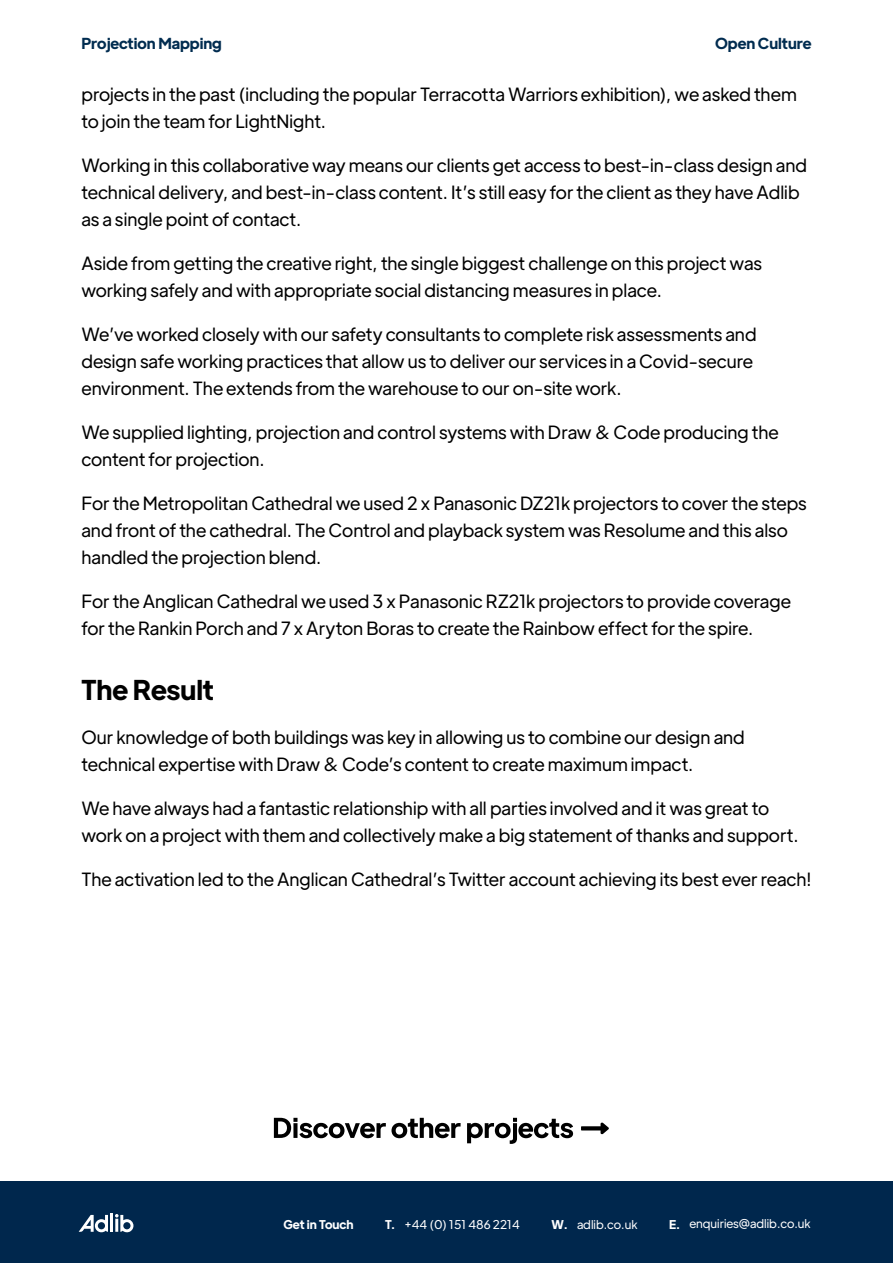
<style>
.page{position:relative;width:893px;height:1263px;background:#fff}
.page>*{position:absolute;margin:0;border:0;box-sizing:border-box;transform-origin:0 0}
.t1{font:700 27px "Plus Jakarta Display";letter-spacing:-.005em;color:#000}
.t2{font:18px/27px "Plus Jakarta Display";color:#000}
.t3{font:700 15px "Plus Jakarta Display";color:#002c50}
.t4{font:12px "Plus Jakarta Display";color:#fff}
.t5{font:700 12px "Plus Jakarta Display";color:#fff}
.s1{font-weight:700}
</style>
<div class="page">
<div style="left:0;top:1181px;width:893px;height:82px;background:#00274d"></div>
<hr style="left:110px;top:1213px;width:3px;height:19px;background:#fff">
<svg style="left:115px;top:1214px;width:18px;height:19px"></svg>
<svg style="left:79px;top:1215px;width:29px;height:18px"></svg>
<svg style="left:274px;top:1118px;width:299px;height:26px"></svg>
<svg style="left:581px;top:1122px;width:28px;height:12px"></svg>
<p class="t3" style="left:81px;top:33px;width:142px">Projection Mapping</p>
<p class="t3" style="left:715px;top:33px;width:98px">Open Culture</p>
<p class="t2" style="left:81px;top:80px;width:717px">projects in the past (including the popular Terracotta Warriors exhibition), we asked them to join the team for LightNight.</p>
<p class="t2" style="left:81px;top:151px;width:727px">Working in this collaborative way means our clients get access to best-in-class design and technical delivery, and best-in-class content. It’s still easy for the client as they have Adlib as a single point of contact.</p>
<p class="t2" style="left:81px;top:249px;width:682px">Aside from getting the creative right, the single biggest challenge on this project was working safely and with appropriate social distancing measures in place.</p>
<p class="t2" style="left:81px;top:320px;width:677px">We’ve worked closely with our safety consultants to complete risk assessments and design safe working practices that allow us to deliver our services in a Covid-secure environment. The extends from the warehouse to our on-site work.</p>
<p class="t2" style="left:81px;top:418px;width:699px">We supplied lighting, projection and control systems with Draw &amp; Code producing the content for projection.</p>
<p class="t2" style="left:81px;top:489px;width:727px">For the Metropolitan Cathedral we used 2 x Panasonic DZ21k projectors to cover the steps and front of the cathedral. The Control and playback system was Resolume and this also handled the projection blend.</p>
<p class="t2" style="left:81px;top:587px;width:711px">For the Anglican Cathedral we used 3 x Panasonic RZ21k projectors to provide coverage for the Rankin Porch and 7 x Aryton Boras to create the Rainbow effect for the spire.</p>
<h1 class="t1" style="left:81px;top:671px;width:134px">The Result</h1>
<p class="t2" style="left:81px;top:723px;width:665px">Our knowledge of both buildings was key in allowing us to combine our design and technical expertise with Draw &amp; Code’s content to create maximum impact.</p>
<p class="t2" style="left:81px;top:794px;width:719px">We have always had a fantastic relationship with all parties involved and it was great to work on a project with them and collectively make a big statement of thanks and support.</p>
<p class="t2" style="left:81px;top:865px;width:732px">The activation led to the Anglican Cathedral’s Twitter account achieving its best ever reach!</p>
<p class="t5" style="left:284px;top:1216px;width:71px">Get in Touch</p>
<p class="t4" style="left:385px;top:1216px;width:136px"><span class="s1">T.</span> +44 (0) 151 486 2214</p>
<p class="t4" style="left:552px;top:1216px;width:87px"><span class="s1">W.</span> adlib.co.uk</p>
<p class="t4" style="left:669px;top:1216px;width:143px"><span class="s1">E.</span> enquiries@adlib.co.uk</p>
</div>
